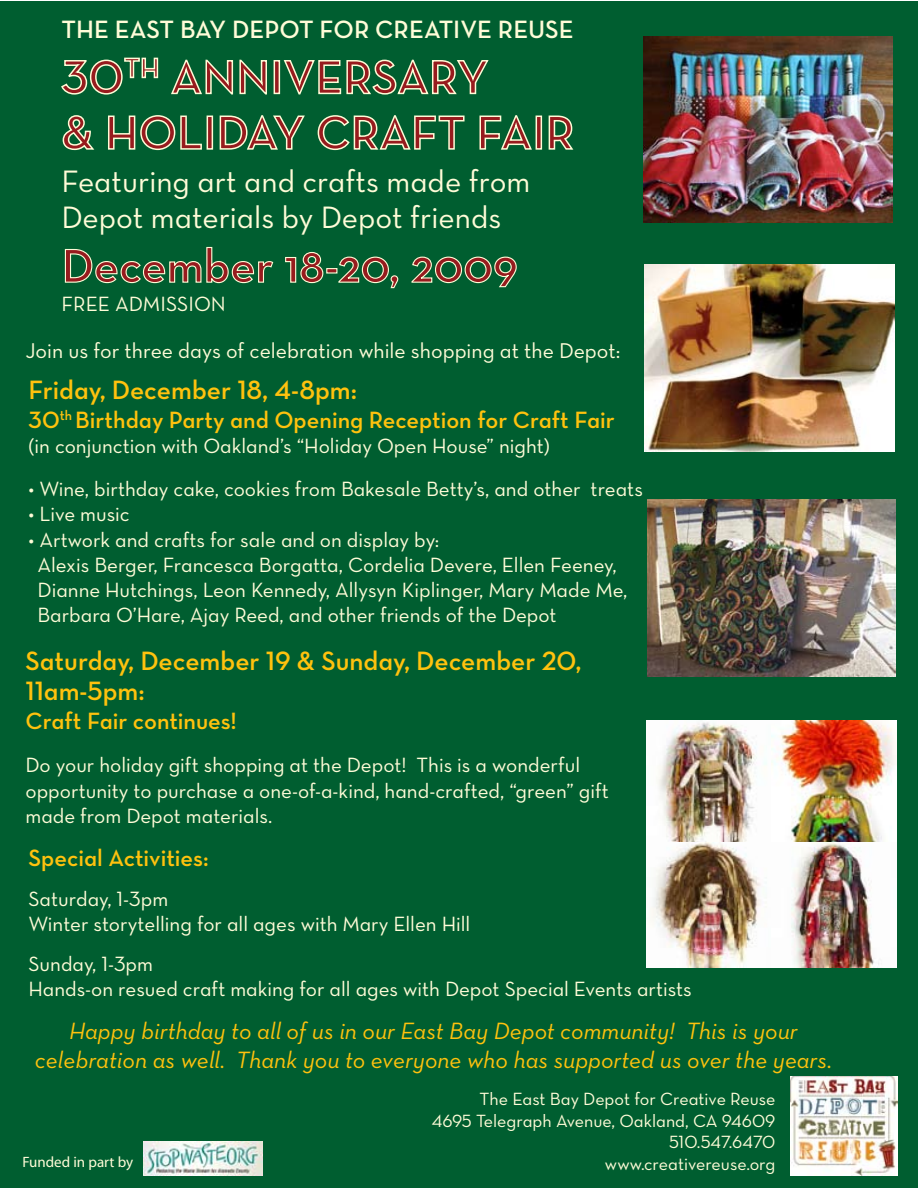
<style>
.page{position:relative;width:918px;height:1188px;background:#fff}
.page>*{position:absolute;margin:0;border:0;box-sizing:border-box;transform-origin:0 0}
.t1{font:48px/55.5px "Neutra Text Demi Alt";color:#971b1e}
.t2{font:600 48px "Neutra Text";color:#971b1e}
.t3{font:31.5px/36px "Neutra Text Book Alt";color:#fffcd8}
.t4{font:27px/30px "Neutra Text Demi Alt";color:#ffc20e}
.t5{font:25.5px "Neutra Text Demi Alt";color:#fffcd8}
.t6{font:italic 24px/28.8px "Neutra Text";color:#ffc20e;text-align:center}
.t7{font:24px "Neutra Text Demi Alt";color:#ffc20e}
.t8{font:21.75px "Neutra Text Book Alt";color:#fffcd8}
.t9{font:21px/25.2px "Neutra Text Book Alt";color:#fffcd8}
.t10{font:18px/21.6px "Neutra Text Book Alt";color:#fffcd8;text-align:right}
.t11{font:15px "Myriad";color:#fffcd8}
</style>
<div class="page">
<div style="left:0;top:2px;width:918px;height:1186px;background:#005e30"></div>
<img style="left:644px;top:36px;width:249px;height:187px">
<svg style="left:61px;top:57px;width:98px;height:38px"></svg>
<svg style="left:171px;top:59px;width:96px;height:36px"></svg>
<div style="left:274px;top:60px;width:6px;height:34px;border:2px solid #fffcd8"></div>
<svg style="left:283px;top:59px;width:206px;height:36px"></svg>
<svg style="left:62px;top:115px;width:33px;height:36px"></svg>
<svg style="left:108px;top:115px;width:94px;height:36px"></svg>
<div style="left:207px;top:116px;width:6px;height:34px;border:2px solid #fffcd8"></div>
<svg style="left:219px;top:115px;width:86px;height:35px"></svg>
<svg style="left:317px;top:115px;width:148px;height:36px"></svg>
<svg style="left:479px;top:115px;width:53px;height:35px"></svg>
<div style="left:536px;top:116px;width:6px;height:34px;border:2px solid #fffcd8"></div>
<svg style="left:548px;top:115px;width:26px;height:35px"></svg>
<svg style="left:64px;top:246px;width:210px;height:38px"></svg>
<svg style="left:285px;top:251px;width:39px;height:33px"></svg>
<div style="left:326px;top:268px;width:11px;height:6px;border:1px solid #fffcd8"></div>
<svg style="left:337px;top:256px;width:62px;height:33px"></svg>
<svg style="left:411px;top:256px;width:106px;height:32px"></svg>
<img style="left:647px;top:500px;width:249px;height:177px">
<img style="left:790px;top:1077px;width:107px;height:99px">
<img style="left:647px;top:720px;width:250px;height:123px">
<img style="left:647px;top:843px;width:250px;height:125px">
<img style="left:144px;top:1141px;width:119px;height:35px">
<img style="left:644px;top:265px;width:251px;height:186px">
<p class="t5" style="left:62px;top:14px;width:514px">THE EAST BAY DEPOT FOR CREATIVE REUSE</p>
<h1 class="t1" style="left:62px;top:48px;width:514px">30<sup>TH</sup> ANNIVERSARY<br>&amp; HOLIDAY CRAFT FAIR</h1>
<h2 class="t3" style="left:62px;top:163px;width:470px">Featuring art and crafts made from<br>Depot materials by Depot friends</h2>
<h1 class="t2" style="left:62px;top:236px;width:458px">December 18-20, 2009</h1>
<p class="t9" style="left:62px;top:291px;width:166px">FREE ADMISSION</p>
<p class="t8" style="left:26px;top:337px;width:596px">Join us for three days of celebration while shopping at the Depot:</p>
<p class="t4" style="left:28px;top:374px;width:330px">Friday, December 18, 4-8pm:</p>
<p class="t7" style="left:28px;top:405px;width:588px">30<sup>th</sup> Birthday Party and Opening Reception for Craft Fair</p>
<p class="t9" style="left:28px;top:433px;width:523px">(in conjunction with Oakland’s “Holiday Open House” night)</p>
<p class="t9" style="left:28px;top:476px;width:616px">• Wine, birthday cake, cookies from Bakesale Betty’s, and other treats</p>
<p class="t9" style="left:28px;top:501px;width:103px">• Live music</p>
<p class="t9" style="left:38px;top:526px;width:592px;text-indent:-9px">• Artwork and crafts for sale and on display by:<br>Alexis Berger, Francesca Borgatta, Cordelia Devere, Ellen Feeney, Dianne Hutchings, Leon Kennedy, Allysyn Kiplinger, Mary Made Me, Barbara O’Hare, Ajay Reed, and other friends of the Depot</p>
<p class="t4" style="left:26px;top:646px;width:558px">Saturday, December 19 &amp; Sunday, December 20,<br>11am-5pm:</p>
<p class="t7" style="left:26px;top:706px;width:213px">Craft Fair continues!</p>
<p class="t9" style="left:26px;top:752px;width:585px">Do your holiday gift shopping at the Depot! This is a wonderful opportunity to purchase a one-of-a-kind, hand-crafted, “green” gift made from Depot materials.</p>
<p class="t7" style="left:28px;top:843px;width:182px">Special Activities:</p>
<p class="t9" style="left:28px;top:886px;width:443px">Saturday, 1-3pm<br>Winter storytelling for all ages with Mary Ellen Hill</p>
<p class="t9" style="left:28px;top:951px;width:665px">Sunday, 1-3pm<br>Hands-on resued craft making for all ages with Depot Special Events artists</p>
<p class="t6" style="left:35px;top:1016px;width:799px">Happy birthday to all of us in our East Bay Depot community! This is your celebration as well. Thank you to everyone who has supported us over the years.</p>
<p class="t10" style="left:432px;top:1088px;width:345px">The East Bay Depot for Creative Reuse<br>4695 Telegraph Avenue, Oakland, CA 94609<br>510.547.6470<br>www.creativereuse.org</p>
<p class="t11" style="left:22px;top:1155px;width:112px">Funded in part by</p>
</div>
